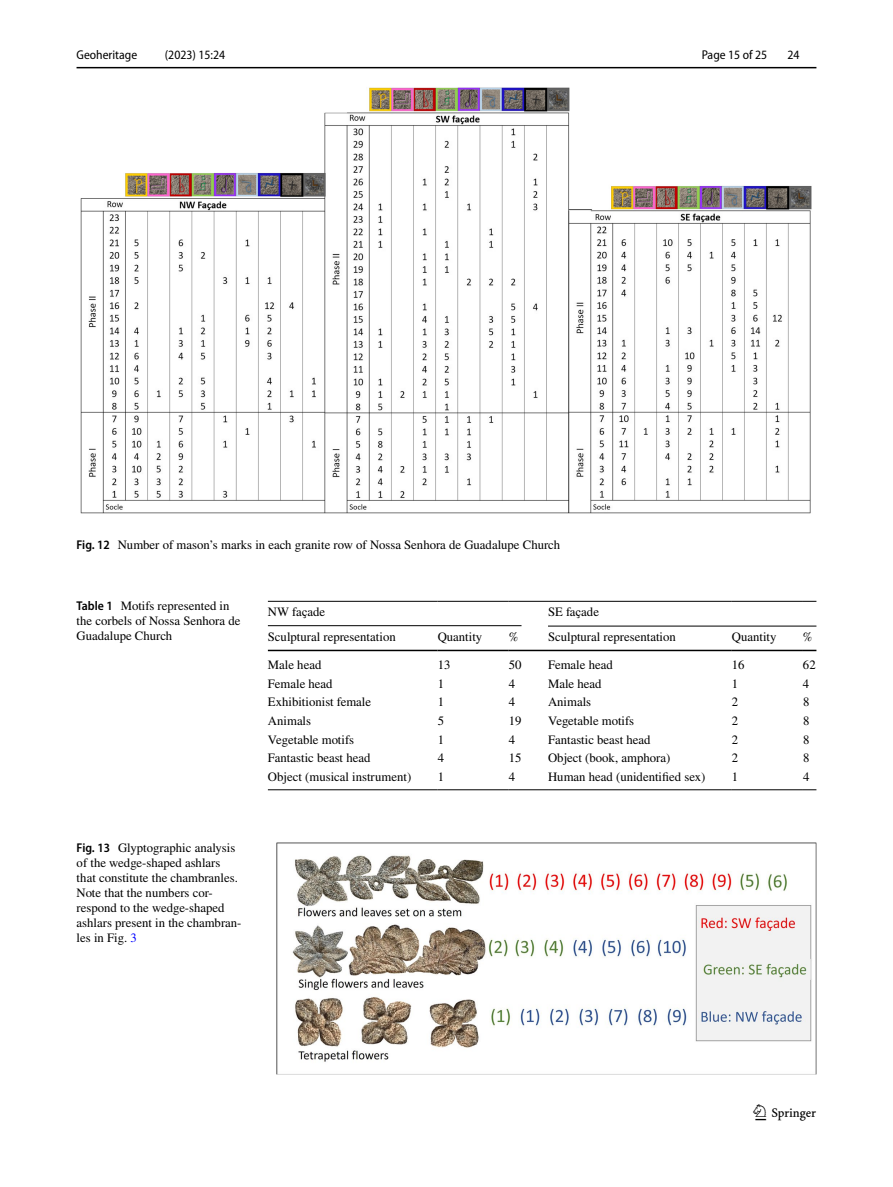
<style>
.page{position:relative;width:893px;height:1187px;background:#fff}
.page>*{position:absolute;margin:0;border:0;box-sizing:border-box;transform-origin:0 0}
.t1{font:22.5px "Springnew Regular 3";color:#000}
.t2{font:12.75px/15px "STIX";color:#000}
.t3{font:semi-condensed 12.75px "Myriad Pro";color:#000}
.s1{font-family:"Myriad Pro";font-weight:600;font-stretch:semi-condensed}
.s2{font-family:"Times New Roman"}
.s3{color:#00f}
</style>
<div class="page">
<hr style="left:77px;top:67px;width:739px;height:1px;background:#000">
<img style="left:81px;top:87px;width:731px;height:427px">
<hr style="left:268px;top:601px;width:170px;height:1px;background:#000">
<hr style="left:438px;top:601px;width:71px;height:1px;background:#000">
<hr style="left:509px;top:601px;width:39px;height:1px;background:#000">
<hr style="left:548px;top:601px;width:184px;height:1px;background:#000">
<hr style="left:732px;top:601px;width:71px;height:1px;background:#000">
<svg style="left:803px;top:601px;width:13px;height:1px"></svg>
<hr style="left:268px;top:649px;width:170px;height:2px;background:#000">
<hr style="left:438px;top:649px;width:71px;height:2px;background:#000">
<hr style="left:509px;top:649px;width:39px;height:2px;background:#000">
<hr style="left:548px;top:649px;width:184px;height:2px;background:#000">
<hr style="left:732px;top:649px;width:71px;height:2px;background:#000">
<svg style="left:803px;top:649px;width:13px;height:2px"></svg>
<hr style="left:268px;top:789px;width:170px;height:1px;background:#000">
<hr style="left:438px;top:789px;width:71px;height:1px;background:#000">
<hr style="left:509px;top:789px;width:39px;height:1px;background:#000">
<hr style="left:548px;top:789px;width:184px;height:1px;background:#000">
<hr style="left:732px;top:789px;width:71px;height:1px;background:#000">
<svg style="left:803px;top:789px;width:13px;height:1px"></svg>
<hr style="left:268px;top:625px;width:253px;height:1px;background:#000">
<hr style="left:548px;top:625px;width:268px;height:1px;background:#000">
<img style="left:276px;top:842px;width:540px;height:231px">
<p class="t3" style="left:77px;top:48px;width:62px">Geoheritage</p>
<p class="t3" style="left:165px;top:48px;width:62px">(2023) 15:24</p>
<p class="t3" style="left:702px;top:48px;width:67px">Page 15 of 25</p>
<p class="t3" style="left:787px;top:48px;width:14px">24</p>
<p class="t2" style="left:77px;top:538px;width:485px"><span class="s1">Fig. 12</span> Number of mason’s marks in each granite row of Nossa Senhora de Guadalupe Church</p>
<p class="t2" style="left:77px;top:599px;width:165px"><span class="s1">Table 1</span> Motifs represented in the corbels of Nossa Senhora de<br>Guadalupe Church</p>
<p class="t2" style="left:268px;top:605px;width:59px">NW fa<span class="s2">ҫ</span>ade</p>
<p class="t2" style="left:548px;top:605px;width:52px">SE fa<span class="s2">ҫ</span>ade</p>
<p class="t2" style="left:268px;top:629px;width:129px">Sculptural representation</p>
<p class="t2" style="left:438px;top:629px;width:46px">Quantity</p>
<p class="t2" style="left:509px;top:629px;width:11px">%</p>
<p class="t2" style="left:548px;top:629px;width:129px">Sculptural representation</p>
<p class="t2" style="left:732px;top:629px;width:46px">Quantity</p>
<p class="t2" style="left:803px;top:629px;width:11px">%</p>
<p class="t2" style="left:268px;top:657px;width:55px">Male head</p>
<p class="t2" style="left:438px;top:657px;width:14px">13</p>
<p class="t2" style="left:509px;top:657px;width:14px">50</p>
<p class="t2" style="left:548px;top:657px;width:66px">Female head</p>
<p class="t2" style="left:732px;top:657px;width:14px">16</p>
<p class="t2" style="left:803px;top:657px;width:14px">62</p>
<p class="t2" style="left:268px;top:676px;width:66px">Female head</p>
<p class="t2" style="left:438px;top:676px;width:8px">1</p>
<p class="t2" style="left:509px;top:676px;width:8px">4</p>
<p class="t2" style="left:548px;top:676px;width:55px">Male head</p>
<p class="t2" style="left:732px;top:676px;width:8px">1</p>
<p class="t2" style="left:803px;top:676px;width:8px">4</p>
<p class="t2" style="left:268px;top:695px;width:105px">Exhibitionist female</p>
<p class="t2" style="left:438px;top:695px;width:8px">1</p>
<p class="t2" style="left:509px;top:695px;width:8px">4</p>
<p class="t2" style="left:548px;top:695px;width:45px">Animals</p>
<p class="t2" style="left:732px;top:695px;width:8px">2</p>
<p class="t2" style="left:803px;top:695px;width:8px">8</p>
<p class="t2" style="left:268px;top:714px;width:45px">Animals</p>
<p class="t2" style="left:438px;top:714px;width:8px">5</p>
<p class="t2" style="left:509px;top:714px;width:14px">19</p>
<p class="t2" style="left:548px;top:714px;width:88px">Vegetable motifs</p>
<p class="t2" style="left:732px;top:714px;width:8px">2</p>
<p class="t2" style="left:803px;top:714px;width:8px">8</p>
<p class="t2" style="left:268px;top:732px;width:88px">Vegetable motifs</p>
<p class="t2" style="left:438px;top:732px;width:8px">1</p>
<p class="t2" style="left:509px;top:732px;width:8px">4</p>
<p class="t2" style="left:548px;top:732px;width:104px">Fantastic beast head</p>
<p class="t2" style="left:732px;top:732px;width:8px">2</p>
<p class="t2" style="left:803px;top:732px;width:8px">8</p>
<p class="t2" style="left:268px;top:751px;width:104px">Fantastic beast head</p>
<p class="t2" style="left:438px;top:751px;width:8px">4</p>
<p class="t2" style="left:509px;top:751px;width:14px">15</p>
<p class="t2" style="left:548px;top:751px;width:124px">Object (book, amphora)</p>
<p class="t2" style="left:732px;top:751px;width:8px">2</p>
<p class="t2" style="left:803px;top:751px;width:8px">8</p>
<p class="t2" style="left:268px;top:770px;width:145px">Object (musical instrument)</p>
<p class="t2" style="left:438px;top:770px;width:8px">1</p>
<p class="t2" style="left:509px;top:770px;width:8px">4</p>
<p class="t2" style="left:548px;top:770px;width:159px">Human head (unidentified sex)</p>
<p class="t2" style="left:732px;top:770px;width:8px">1</p>
<p class="t2" style="left:803px;top:770px;width:8px">4</p>
<p class="t2" style="left:77px;top:841px;width:166px"><span class="s1">Fig. 13</span> Glyptographic analysis of the wedge-shaped ashlars that constitute the chambranles.<br>Note that the numbers cor&shy;respond to the wedge-shaped ashlars present in the chambran&shy;les in Fig. <span class="s3">3</span></p>
<h1 class="t1" style="left:755px;top:1104px;width:62px">1 3</h1>
</div>
